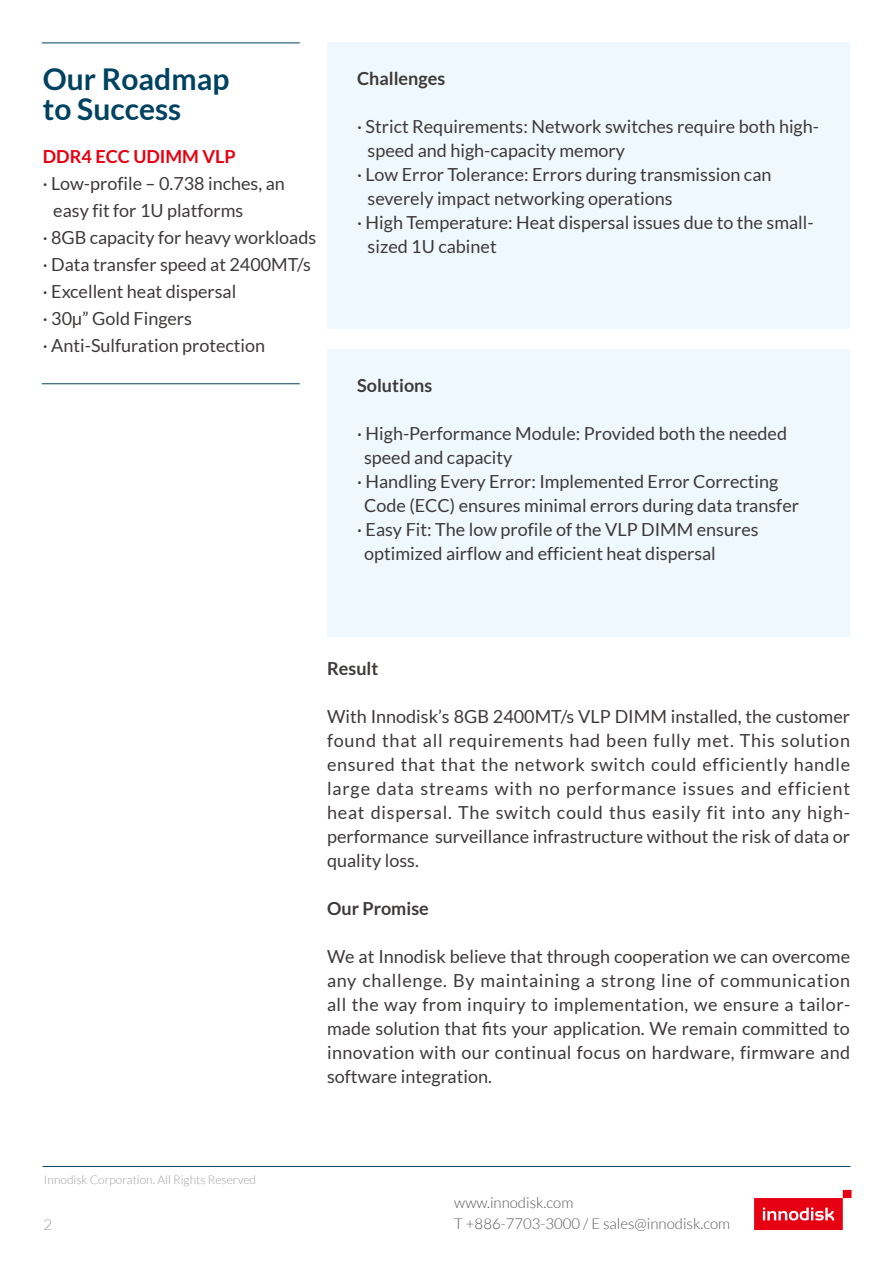
<style>
.page{position:relative;width:893px;height:1263px;background:#fff}
.page>*{position:absolute;margin:0;border:0;box-sizing:border-box;transform-origin:0 0}
.t1{font:700 30px/30px "Lato";color:#004261}
.t2{font:18px/24px "Lato";color:#3e3a39;text-align:justify}
.t3{font:700 18px "Lato";color:#3e3a39}
.t4{font:700 18px "Lato";color:#e60012}
.t5{font:300 15px/21px "Lato";color:#595757}
.t6{font:300 15px "Lato";color:#9fa0a0}
.t7{font:300 12px "Lato";color:#9fa0a0}
</style>
<div class="page">
<hr style="left:43px;top:1166px;width:807px;height:1px;background:#004261">
<svg style="left:754px;top:1190px;width:97px;height:40px"></svg>
<hr style="left:42px;top:43px;width:258px;height:1px;background:#004261">
<hr style="left:42px;top:383px;width:258px;height:1px;background:#004261">
<div style="left:328px;top:43px;width:522px;height:286px;background:#eff8fe"></div>
<div style="left:328px;top:349px;width:522px;height:288px;background:#eff8fe"></div>
<h1 class="t1" style="left:43px;top:63px;width:188px">Our Roadmap to Success</h1>
<p class="t4" style="left:43px;top:146px;width:194px">DDR4 ECC UDIMM VLP</p>
<p class="t2" style="left:43px;top:172px;width:243px">· Low-profile – 0.738 inches, an</p>
<p class="t2" style="left:53px;top:199px;width:192px">easy fit for 1U platforms</p>
<p class="t2" style="left:43px;top:226px;width:275px">· 8GB capacity for heavy workloads</p>
<p class="t2" style="left:43px;top:253px;width:269px">· Data transfer speed at 2400MT/s</p>
<p class="t2" style="left:43px;top:280px;width:195px">· Excellent heat dispersal</p>
<p class="t2" style="left:43px;top:307px;width:151px">· 30μ” Gold Fingers</p>
<p class="t2" style="left:43px;top:334px;width:224px">· Anti-Sulfuration protection</p>
<p class="t3" style="left:357px;top:68px;width:90px">Challenges</p>
<p class="t2" style="left:357px;top:114px;width:463px">· Strict Requirements: Network switches require both high-</p>
<p class="t2" style="left:368px;top:138px;width:259px">speed and high-capacity memory</p>
<p class="t2" style="left:357px;top:162px;width:416px">· Low Error Tolerance: Errors during transmission can</p>
<p class="t2" style="left:368px;top:186px;width:306px">severely impact networking operations</p>
<p class="t2" style="left:357px;top:210px;width:458px">· High Temperature: Heat dispersal issues due to the small-</p>
<p class="t2" style="left:368px;top:234px;width:131px">sized 1U cabinet</p>
<p class="t3" style="left:357px;top:375px;width:77px">Solutions</p>
<p class="t2" style="left:357px;top:421px;width:431px">· High-Performance Module: Provided both the needed</p>
<p class="t2" style="left:364px;top:445px;width:150px">speed and capacity</p>
<p class="t2" style="left:357px;top:469px;width:423px">· Handling Every Error: Implemented Error Correcting</p>
<p class="t2" style="left:364px;top:493px;width:436px">Code (ECC) ensures minimal errors during data transfer</p>
<p class="t2" style="left:357px;top:517px;width:403px">· Easy Fit: The low profile of the VLP DIMM ensures</p>
<p class="t2" style="left:364px;top:541px;width:353px">optimized airflow and efficient heat dispersal</p>
<p class="t7" style="left:44px;top:1173px;width:214px">Innodisk Corporation. All Rights Reserved</p>
<p class="t6" style="left:44px;top:1217px;width:10px">2</p>
<p class="t3" style="left:327px;top:658px;width:53px">Result</p>
<p class="t2" style="left:327px;top:704px;width:525px">With Innodisk’s 8GB 2400MT/s VLP DIMM installed, the customer found that all requirements had been fully met. This solution ensured that that the network switch could efficiently handle large data streams with no performance issues and efficient heat dispersal. The switch could thus easily fit into any high&shy;performance surveillance infrastructure without the risk of data or quality loss.</p>
<p class="t3" style="left:327px;top:898px;width:103px">Our Promise</p>
<p class="t2" style="left:327px;top:944px;width:525px">We at Innodisk believe that through cooperation we can overcome any challenge. By maintaining a strong line of communication all the way from inquiry to implementation, we ensure a tailor&shy;made solution that fits your application. We remain committed to innovation with our continual focus on hardware, firmware and software integration.</p>
<p class="t5" style="left:454px;top:1192px;width:277px">www.innodisk.com<br>T +886-7703-3000 / E sales@innodisk.com</p>
</div>
